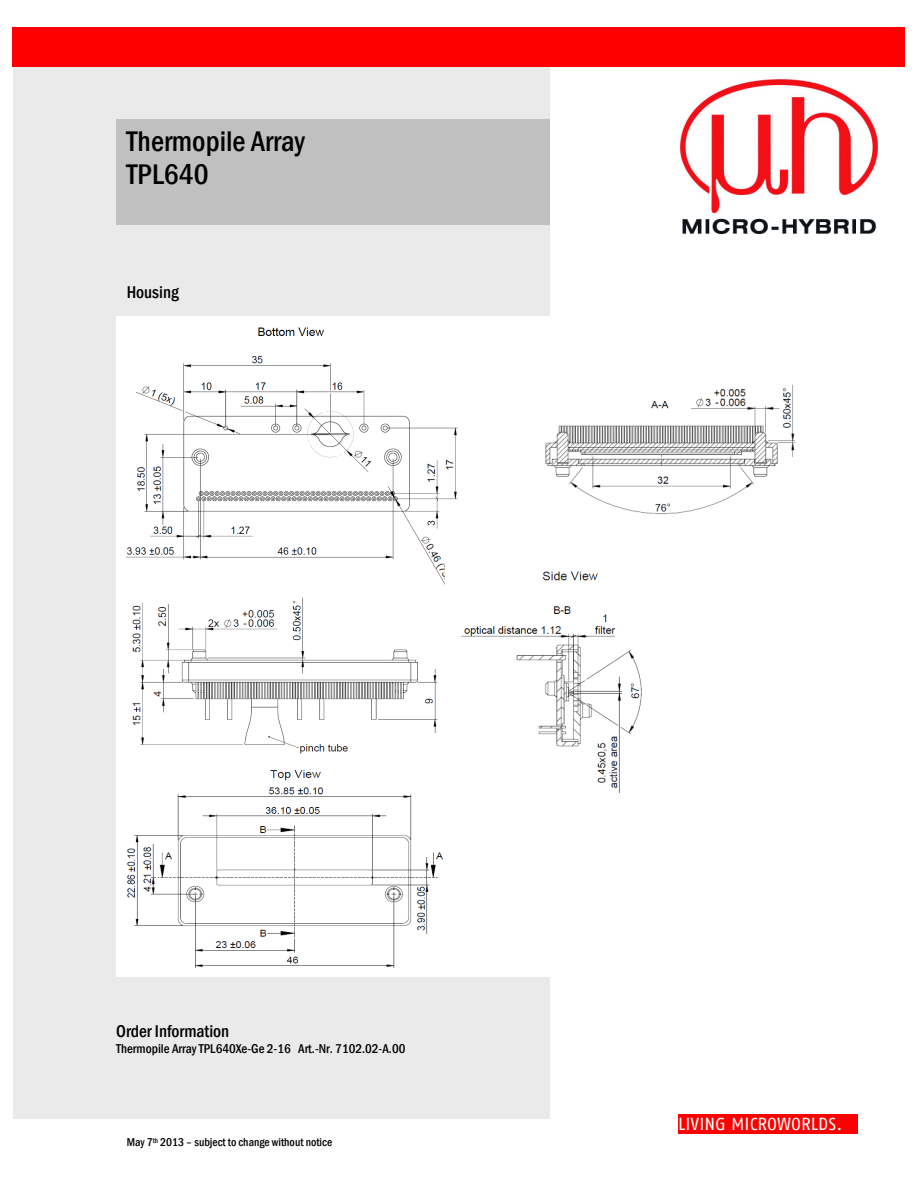
<style>
.page{position:relative;width:918px;height:1188px;background:#fff}
.page>*{position:absolute;margin:0;border:0;box-sizing:border-box;transform-origin:0 0}
.t1{font:29.25px/33.2px "Franklin Gothic Medium Cond";color:#000}
.t2{font:17.55px "Franklin Gothic Medium Cond";color:#000}
.t3{font:17.55px "Fago No";color:#fff}
.t4{font:13.2px "Franklin Gothic Medium Cond";color:#000}
.t5{font:11.7px "Franklin Gothic Medium Cond";color:#000}
</style>
<div class="page">
<div style="left:13px;top:66px;width:536px;height:1053px;background:#eaeaea"></div>
<img style="left:681px;top:80px;width:197px;height:154px">
<div style="left:13px;top:27px;width:892px;height:39px;background:#f00"></div>
<div style="left:116px;top:119px;width:433px;height:105px;background:#c0c0c0"></div>
<div style="left:678px;top:1114px;width:180px;height:20px;background:#f00"></div>
<div style="left:116px;top:316px;width:433px;height:278px;background:#fff"></div>
<img style="left:127px;top:327px;width:331px;height:258px">
<img style="left:545px;top:384px;width:250px;height:130px">
<div style="left:445px;top:560px;width:209px;height:242px;background:#fff"></div>
<img style="left:461px;top:571px;width:181px;height:222px">
<div style="left:116px;top:591px;width:339px;height:172px;background:#fff"></div>
<img style="left:132px;top:597px;width:306px;height:157px">
<div style="left:116px;top:763px;width:433px;height:214px;background:#fff"></div>
<img style="left:127px;top:770px;width:316px;height:198px">
<h1 class="t1" style="left:127px;top:125px;width:180px">Thermopile Array<br>TPL640</h1>
<h2 class="t2" style="left:127px;top:281px;width:54px">Housing</h2>
<h2 class="t2" style="left:116px;top:1020px;width:115px">Order Information</h2>
<p class="t4" style="left:116px;top:1040px;width:291px">Thermopile Array TPL640Xe-Ge 2-16 Art.-Nr. 7102.02-A.00</p>
<p class="t5" style="left:127px;top:1135px;width:207px">May 7<sup>th</sup> 2013 – subject to change without notice</p>
<h2 class="t3" style="left:678px;top:1114px;width:166px">LIVING MICROWORLDS.</h2>
</div>
